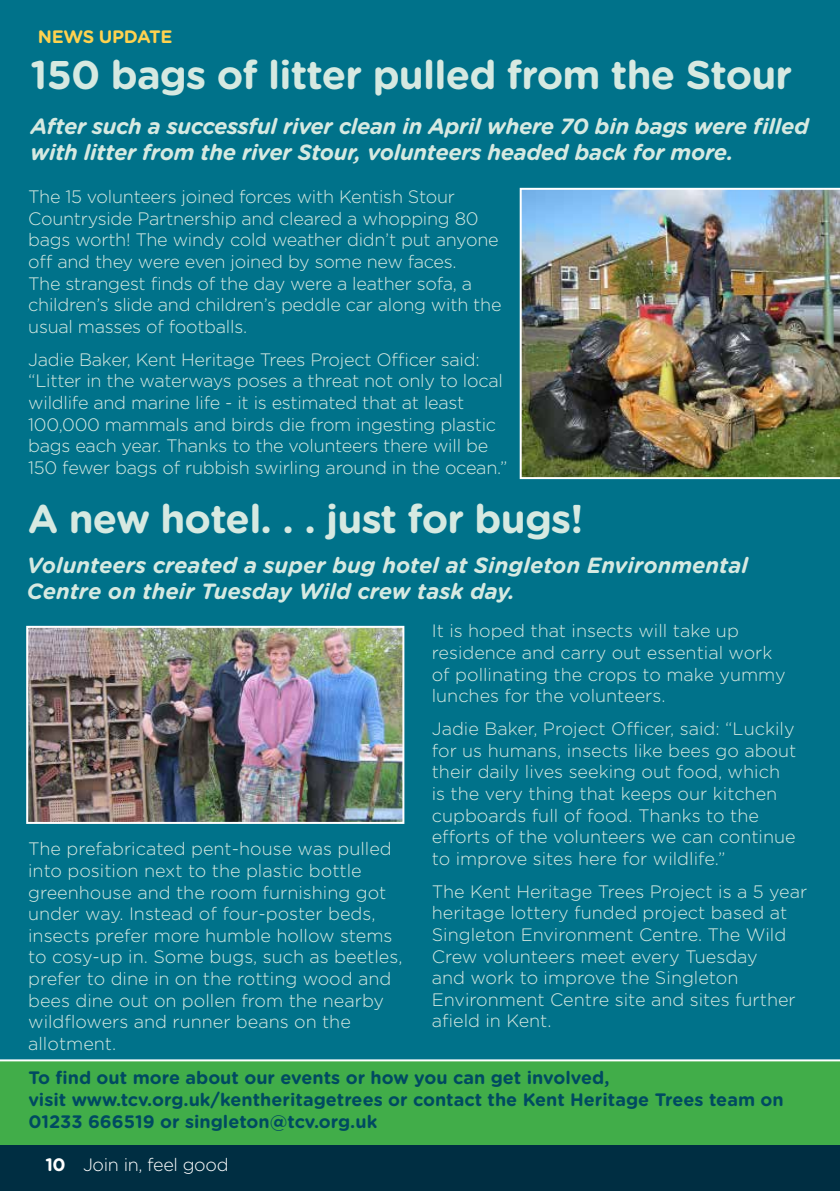
<style>
.page{position:relative;width:840px;height:1191px;background:#fff}
.page>*{position:absolute;margin:0;border:0;box-sizing:border-box;transform-origin:0 0}
.t1{font:700 40px "Gotham Rounded";letter-spacing:-.02em;color:#d6e9e1}
.t2{font:italic 700 22px/26.4px "Gotham Rounded";letter-spacing:-.015em;color:#d6e9e1}
.t3{font:300 18px/21.6px "Gotham Rounded";color:#d6e9e1}
.t4{font:700 18px/21.6px "Gotham Rounded";color:#004a61}
.t5{font:300 18px "Gotham Rounded";letter-spacing:-.02em;color:#fff}
.t6{font:700 18px "Gotham Rounded";letter-spacing:-.02em;color:#ffd24f}
.s1{font-weight:700}
</style>
<div class="page">
<div style="left:0;top:0;width:839px;height:1144px;background:#00728a"></div>
<div style="left:0;top:1059px;width:839px;height:86px;background:#41ad49"></div>
<img style="left:519px;top:188px;width:320px;height:291px">
<img style="left:29px;top:629px;width:372px;height:192px">
<div style="left:26px;top:626px;width:378px;height:198px;border:2px solid #fff"></div>
<div style="left:0;top:1145px;width:839px;height:46px;background:#002e42"></div>
<p class="t6" style="left:38px;top:23px;width:136px">NEWS UPDATE</p>
<h1 class="t1" style="left:31px;top:45px;width:762px">150 bags of litter pulled from the Stour</h1>
<p class="t2" style="left:31px;top:112px;width:779px">After such a successful river clean in April where 70 bin bags were filled with litter from the river Stour, volunteers headed back for more.</p>
<p class="t3" style="left:28px;top:185px;width:474px">The 15 volunteers joined forces with Kentish Stour Countryside Partnership and cleared a whopping 80 bags worth! The windy cold weather didn’t put anyone off and they were even joined by some new faces.<br>The strangest finds of the day were a leather sofa, a children’s slide and children’s peddle car along with the usual masses of footballs.</p>
<p class="t3" style="left:28px;top:348px;width:480px">Jadie Baker, Kent Heritage Trees Project Officer said: “Litter in the waterways poses a threat not only to local wildlife and marine life - it is estimated that at least 100,000 mammals and birds die from ingesting plastic bags each year. Thanks to the volunteers there will be 150 fewer bags of rubbish swirling around in the ocean.”</p>
<h1 class="t1" style="left:28px;top:490px;width:557px">A new hotel. . . just for bugs!</h1>
<p class="t2" style="left:27px;top:550px;width:722px">Volunteers created a super bug hotel at Singleton Environmental<br>Centre on their Tuesday Wild crew task day.</p>
<p class="t3" style="left:28px;top:837px;width:375px">The prefabricated pent-house was pulled into position next to the plastic bottle greenhouse and the room furnishing got under way. Instead of four-poster beds, insects prefer more humble hollow stems to cosy-up in. Some bugs, such as beetles, prefer to dine in on the rotting wood and bees dine out on pollen from the nearby wildflowers and runner beans on the allotment.</p>
<p class="t3" style="left:431px;top:619px;width:355px">It is hoped that insects will take up residence and carry out essential work of pollinating the crops to make yummy lunches for the volunteers.</p>
<p class="t3" style="left:431px;top:717px;width:366px">Jadie Baker, Project Officer, said: “Luckily for us humans, insects like bees go about their daily lives seeking out food, which is the very thing that keeps our kitchen cupboards full of food. Thanks to the efforts of the volunteers we can continue to improve sites here for wildlife.”</p>
<p class="t3" style="left:431px;top:879px;width:377px">The Kent Heritage Trees Project is a 5 year heritage lottery funded project based at Singleton Environment Centre. The Wild Crew volunteers meet every Tuesday<br>and work to improve the Singleton Environment Centre site and sites further afield in Kent.</p>
<p class="t4" style="left:28px;top:1066px;width:756px">To find out more about our events or how you can get involved,<br>visit www.tcv.org.uk/kentheritagetrees or contact the Kent Heritage Trees team on<br>01233 666519 or singleton@tcv.org.uk</p>
<p class="t5" style="left:45px;top:1152px;width:184px"><span class="s1">10</span> Join in, feel good</p>
</div>
